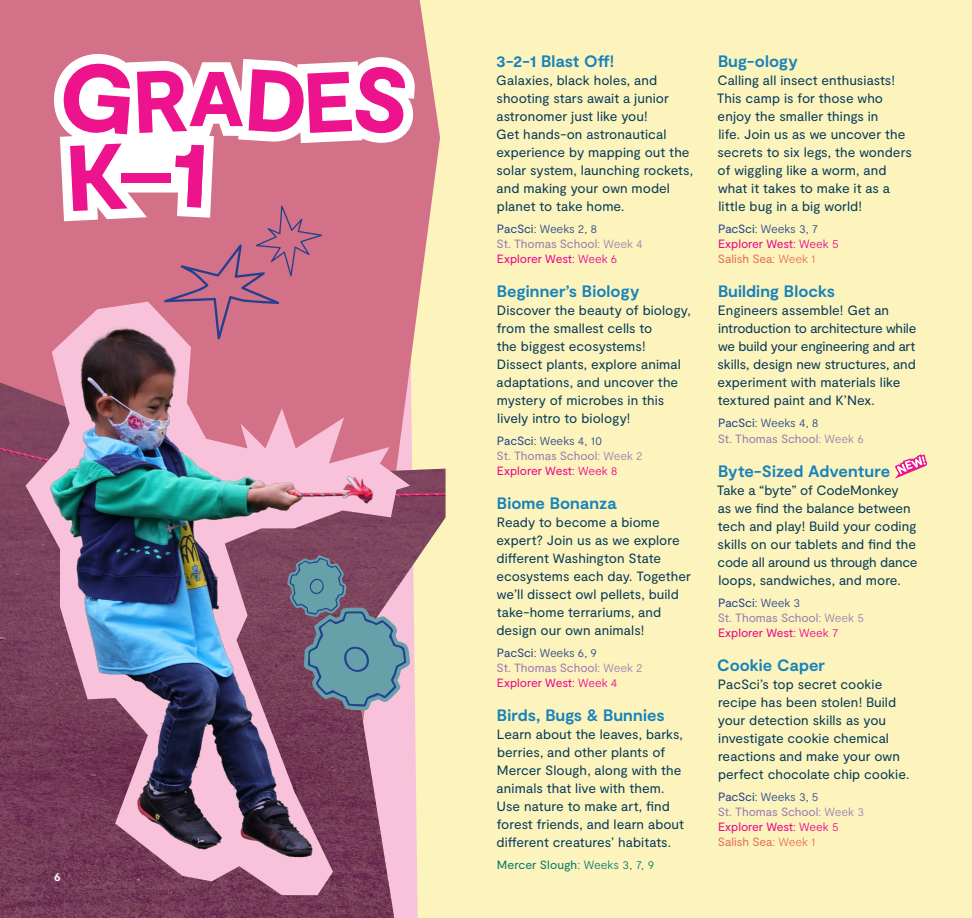
<style>
.page{position:relative;width:972px;height:918px;background:#fcf4bc}
.page>*{position:absolute;margin:0;border:0;box-sizing:border-box;transform-origin:0 0}
.Camp_Name{font:700 16.5px "Moderat";letter-spacing:.005em;color:#1782bb}
.Camp_Description{font:13.5px/18px "Moderat";color:#063a5a}
.Loc_St_Thomas{font:12px "Moderat";letter-spacing:-.01em;color:#9c7bb3}
.Loc_Explorer_West{font:12px "Moderat";letter-spacing:-.005em;color:#ed028c}
.Loc_PacSci{font:300 12px "Moderat";letter-spacing:-.01em;color:#23438f}
.Loc_Salish{font:12px "Moderat";letter-spacing:-.005em;color:#e46f5b}
.Loc_Mercer{font:12px "Moderat";letter-spacing:.005em;color:#00786e}
.Loc_PacSci-2{font:12px "Moderat";letter-spacing:-.015em;color:#23438f}
.t1{font:700 12px "Moderat";color:#fff}
.s1{font-weight:400}
.s2{font-weight:300}
</style>
<div class="page">
<div style="left:0;top:0;width:440px;height:352px;background:#d37188"></div>
<svg style="left:54px;top:54px;width:361px;height:167px;background:#e4a9b7"></svg>
<svg style="left:62px;top:62px;width:68px;height:72px;background:#f47cbf"></svg>
<svg style="left:137px;top:70px;width:106px;height:63px;background:#f381c0"></svg>
<svg style="left:249px;top:66px;width:157px;height:68px;background:#f582c2"></svg>
<svg style="left:70px;top:143px;width:58px;height:68px;background:#f583c3"></svg>
<div style="left:121px;top:173px;width:49px;height:10px;background:#ed138d"></div>
<svg style="left:0;top:352px;width:446px;height:566px"></svg>
<svg style="left:26px;top:881px;width:384px;height:14px;background:#8e546f"></svg>
<img style="left:26px;top:302px;width:398px;height:579px">
<svg style="left:287px;top:555px;width:123px;height:155px;background:#797d91"></svg>
<svg style="left:154px;top:145px;width:168px;height:208px;background:#d17993"></svg>
<svg style="left:894px;top:454px;width:34px;height:25px"></svg>
<p class="t1" style="left:54px;top:870px;width:8px">6</p>
<p class="Camp_Name" style="left:496px;top:52px;width:120px">3-2-1 Blast Off!</p>
<p class="Camp_Description" style="left:496px;top:72px;width:198px">Galaxies, black holes, and shooting stars await a junior astronomer just like you!<br>Get hands-on astronautical experience by mapping out the solar system, launching rockets, and making your own model planet to take home.</p>
<p class="Loc_PacSci" style="left:497px;top:222px;width:102px"><span class="s1">PacSci</span>: Weeks 2, 8</p>
<p class="Loc_St_Thomas" style="left:497px;top:237px;width:148px">St. Thomas School<span class="s2">: Week 4</span></p>
<p class="Loc_Explorer_West" style="left:497px;top:252px;width:122px">Explorer West<span class="s2">: Week 6</span></p>
<p class="Camp_Name" style="left:497px;top:282px;width:144px">Beginner’s Biology</p>
<p class="Camp_Description" style="left:497px;top:302px;width:196px">Discover the beauty of biology, from the smallest cells to<br>the biggest ecosystems!<br>Dissect plants, explore animal adaptations, and uncover the mystery of microbes in this lively intro to biology!</p>
<p class="Loc_PacSci" style="left:497px;top:434px;width:107px"><span class="s1">PacSci</span>: Weeks 4, 10</p>
<p class="Loc_St_Thomas" style="left:497px;top:449px;width:148px">St. Thomas School<span class="s2">: Week 2</span></p>
<p class="Loc_Explorer_West" style="left:497px;top:464px;width:122px">Explorer West<span class="s2">: Week 8</span></p>
<p class="Camp_Name" style="left:497px;top:494px;width:121px">Biome Bonanza</p>
<p class="Camp_Description" style="left:496px;top:514px;width:196px">Ready to become a biome expert? Join us as we explore different Washington State ecosystems each day. Together we’ll dissect owl pellets, build take-home terrariums, and design our own animals!</p>
<p class="Loc_PacSci" style="left:497px;top:646px;width:101px"><span class="s1">PacSci</span>: Weeks 6, 9</p>
<p class="Loc_St_Thomas" style="left:497px;top:661px;width:148px">St. Thomas School<span class="s2">: Week 2</span></p>
<p class="Loc_Explorer_West" style="left:497px;top:676px;width:122px">Explorer West<span class="s2">: Week 4</span></p>
<p class="Camp_Name" style="left:497px;top:705px;width:169px">Birds, Bugs &amp; Bunnies</p>
<p class="Camp_Description" style="left:496px;top:726px;width:189px">Learn about the leaves, barks, berries, and other plants of<br>Mercer Slough, along with the animals that live with them.<br>Use nature to make art, find forest friends, and learn about different creatures’ habitats.</p>
<p class="Loc_Mercer" style="left:497px;top:857px;width:159px">Mercer Slough<span class="s2">: Weeks 3, 7, 9</span></p>
<p class="Camp_Name" style="left:718px;top:52px;width:81px">Bug-ology</p>
<p class="Camp_Description" style="left:717px;top:72px;width:197px">Calling all insect enthusiasts!<br>This camp is for those who enjoy the smaller things in<br>life. Join us as we uncover the secrets to six legs, the wonders of wiggling like a worm, and what it takes to make it as a little bug in a big world!</p>
<p class="Loc_PacSci" style="left:718px;top:222px;width:102px"><span class="s1">PacSci</span>: Weeks 3, 7</p>
<p class="Loc_Explorer_West" style="left:718px;top:237px;width:122px">Explorer West<span class="s2">: Week 5</span></p>
<p class="Loc_Salish" style="left:718px;top:252px;width:99px">Salish Sea<span class="s2">: Week 1</span></p>
<p class="Camp_Name" style="left:718px;top:282px;width:119px">Building Blocks</p>
<p class="Camp_Description" style="left:718px;top:302px;width:200px">Engineers assemble! Get an introduction to architecture while we build your engineering and art skills, design new structures, and experiment with materials like textured paint and K’Nex.</p>
<p class="Loc_PacSci" style="left:718px;top:416px;width:102px"><span class="s1">PacSci</span>: Weeks 4, 8</p>
<p class="Loc_St_Thomas" style="left:718px;top:432px;width:148px">St. Thomas School<span class="s2">: Week 6</span></p>
<p class="Camp_Name" style="left:718px;top:462px;width:174px">Byte-Sized Adventure</p>
<p class="Camp_Description" style="left:717px;top:482px;width:202px">Take a “byte” of CodeMonkey<br>as we find the balance between tech and play! Build your coding skills on our tablets and find the code all around us through dance loops, sandwiches, and more.</p>
<p class="Loc_PacSci-2" style="left:718px;top:596px;width:84px">PacSci<span class="s2">: Week 3</span></p>
<p class="Loc_St_Thomas" style="left:718px;top:611px;width:148px">St. Thomas School<span class="s2">: Week 5</span></p>
<p class="Loc_Explorer_West" style="left:718px;top:626px;width:122px">Explorer West<span class="s2">: Week 7</span></p>
<p class="Camp_Name" style="left:717px;top:656px;width:109px">Cookie Caper</p>
<p class="Camp_Description" style="left:718px;top:676px;width:193px">PacSci’s top secret cookie recipe has been stolen! Build your detection skills as you investigate cookie chemical reactions and make your own perfect chocolate chip cookie.</p>
<p class="Loc_PacSci" style="left:718px;top:790px;width:102px"><span class="s1">PacSci</span>: Weeks 3, 5</p>
<p class="Loc_St_Thomas" style="left:718px;top:805px;width:148px">St. Thomas School<span class="s2">: Week 3</span></p>
<p class="Loc_Explorer_West" style="left:718px;top:820px;width:122px">Explorer West<span class="s2">: Week 5</span></p>
<p class="Loc_Salish" style="left:718px;top:835px;width:99px">Salish Sea<span class="s2">: Week 1</span></p>
</div>
